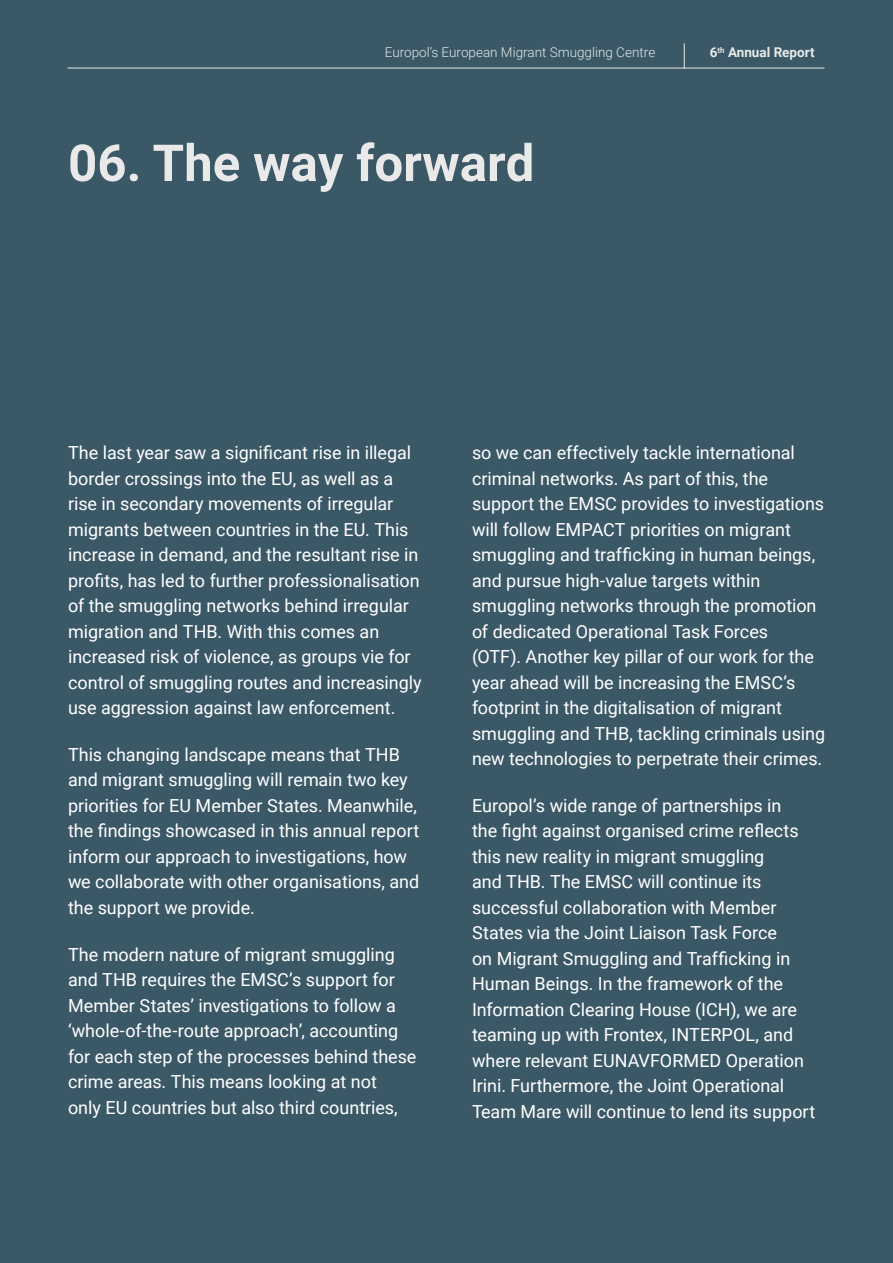
<style>
.page{position:relative;width:893px;height:1263px;background:#fff}
.page>*{position:absolute;margin:0;border:0;box-sizing:border-box;transform-origin:0 0}
.BODY{font:700 51px "Roboto";color:#e9e9ea}
.BODY-2{font:18px/25.5px "Roboto";letter-spacing:-.005em;color:#fff}
.t1{font:300 13.5px "Roboto";color:#e9e9ea}
.t2{font:700 13.5px "Roboto";color:#e9e9ea}
</style>
<div class="page">
<div style="left:1px;top:0;width:892px;height:1263px;background:#3b5866"></div>
<hr style="left:68px;top:68px;width:756px;height:1px;background:#e9e9ea">
<svg style="left:684px;top:43px;width:1px;height:26px"></svg>
<p class="t1" style="left:385px;top:42px;width:272px">Europol’s European Migrant Smuggling Centre</p>
<p class="t2" style="left:710px;top:43px;width:106px">6<sup>th</sup> Annual Report</p>
<p class="BODY" style="left:68px;top:127px;width:468px">06. The way forward</p>
<p class="BODY-2" style="left:68px;top:439px;width:355px">The last year saw a significant rise in illegal border crossings into the EU, as well as a rise in secondary movements of irregular migrants between countries in the EU. This increase in demand, and the resultant rise in profits, has led to further professionalisation of the smuggling networks behind irregular migration and THB. With this comes an increased risk of violence, as groups vie for control of smuggling routes and increasingly use aggression against law enforcement.</p>
<p class="BODY-2" style="left:68px;top:741px;width:353px">This changing landscape means that THB and migrant smuggling will remain two key priorities for EU Member States. Meanwhile, the findings showcased in this annual report inform our approach to investigations, how we collaborate with other organisations, and the support we provide.</p>
<p class="BODY-2" style="left:68px;top:941px;width:350px">The modern nature of migrant smuggling and THB requires the EMSC’s support for Member States’ investigations to follow a ‘whole-of-the-route approach’, accounting for each step of the processes behind these crime areas. This means looking at not<br>only EU countries but also third countries,</p>
<p class="BODY-2" style="left:472px;top:439px;width:355px">so we can effectively tackle international criminal networks. As part of this, the support the EMSC provides to investigations will follow EMPACT priorities on migrant smuggling and trafficking in human beings, and pursue high-value targets within smuggling networks through the promotion of dedicated Operational Task Forces<br>(OTF). Another key pillar of our work for the year ahead will be increasing the EMSC’s footprint in the digitalisation of migrant smuggling and THB, tackling criminals using new technologies to perpetrate their crimes.</p>
<p class="BODY-2" style="left:472px;top:792px;width:345px">Europol’s wide range of partnerships in<br>the fight against organised crime reflects this new reality in migrant smuggling<br>and THB. The EMSC will continue its successful collaboration with Member States via the Joint Liaison Task Force<br>on Migrant Smuggling and Trafficking in Human Beings. In the framework of the Information Clearing House (ICH), we are teaming up with Frontex, INTERPOL, and where relevant EUNAVFORMED Operation Irini. Furthermore, the Joint Operational Team Mare will continue to lend its support</p>
</div>
